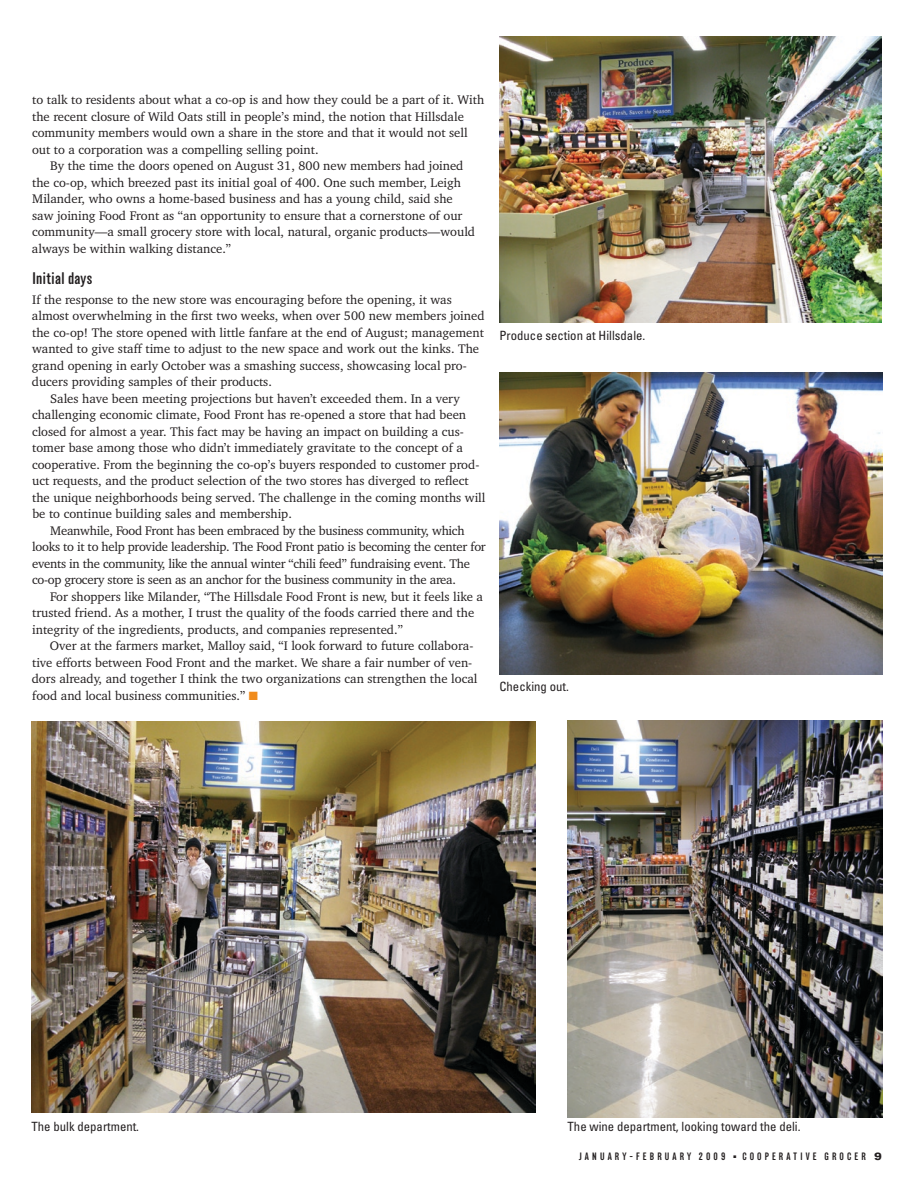
<style>
.page{position:relative;width:918px;height:1188px;background:#fff}
.page>*{position:absolute;margin:0;border:0;box-sizing:border-box;transform-origin:0 0}
.t1{font:500 16.5px "Elderkin";letter-spacing:.025em;color:#231f20}
.t2{font:12.75px "Charter IT Cby BT";color:#231f20}
.t3{font:12.75px "Charter IT Cby BT";letter-spacing:-.02em;color:#231f20}
.t4{font:condensed 12.75px "Univers";color:#231f20}
.t5{font:500 10.5px "Elderkin";letter-spacing:.3em;color:#231f20}
.s1{color:#f08b1d}
.s2{font-family:"Univers";font-weight:900;font-stretch:expanded}
</style>
<div class="page">
<img style="left:500px;top:36px;width:382px;height:287px">
<img style="left:567px;top:720px;width:315px;height:397px">
<img style="left:32px;top:722px;width:504px;height:391px">
<img style="left:500px;top:372px;width:382px;height:303px">
<p class="t2" style="left:32px;top:92px;width:454px">to talk to residents about what a co-op is and how they could be a part of it. With</p>
<p class="t2" style="left:32px;top:108px;width:433px">the recent closure of Wild Oats still in people’s mind, the notion that Hillsdale</p>
<p class="t2" style="left:32px;top:125px;width:437px">community members would own a share in the store and that it would not sell</p>
<p class="t2" style="left:32px;top:141px;width:288px">out to a corporation was a compelling selling point.</p>
<p class="t2" style="left:50px;top:158px;width:415px">By the time the doors opened on August 31, 800 new members had joined</p>
<p class="t2" style="left:32px;top:174px;width:430px">the co-op, which breezed past its initial goal of 400. One such member, Leigh</p>
<p class="t2" style="left:32px;top:191px;width:422px">Milander, who owns a home-based business and has a young child, said she</p>
<p class="t2" style="left:32px;top:207px;width:432px">saw joining Food Front as “an opportunity to ensure that a cornerstone of our</p>
<p class="t2" style="left:32px;top:224px;width:445px">community—a small grocery store with local, natural, organic products—would</p>
<p class="t2" style="left:32px;top:240px;width:201px">always be within walking distance.”</p>
<p class="t1" style="left:32px;top:269px;width:61px">INITIAL DAYS</p>
<p class="t2" style="left:32px;top:292px;width:421px">If the response to the new store was encouraging before the opening, it was</p>
<p class="t2" style="left:32px;top:308px;width:454px">almost overwhelming in the first two weeks, when over 500 new members joined</p>
<p class="t2" style="left:32px;top:325px;width:453px">the co-op! The store opened with little fanfare at the end of August; management</p>
<p class="t2" style="left:32px;top:341px;width:449px">wanted to give staff time to adjust to the new space and work out the kinks. The</p>
<p class="t2" style="left:32px;top:358px;width:436px">grand opening in early October was a smashing success, showcasing local pro-</p>
<p class="t2" style="left:32px;top:374px;width:242px">ducers providing samples of their products.</p>
<p class="t2" style="left:50px;top:391px;width:411px">Sales have been meeting projections but haven’t exceeded them. In a very</p>
<p class="t2" style="left:32px;top:407px;width:436px">challenging economic climate, Food Front has re-opened a store that had been</p>
<p class="t2" style="left:32px;top:424px;width:433px">closed for almost a year. This fact may be having an impact on building a cus-</p>
<p class="t2" style="left:32px;top:440px;width:432px">tomer base among those who didn’t immediately gravitate to the concept of a</p>
<p class="t2" style="left:32px;top:457px;width:449px">cooperative. From the beginning the co-op’s buyers responded to customer prod-</p>
<p class="t2" style="left:32px;top:473px;width:438px">uct requests, and the product selection of the two stores has diverged to reflect</p>
<p class="t2" style="left:32px;top:490px;width:455px">the unique neighborhoods being served. The challenge in the coming months will</p>
<p class="t2" style="left:32px;top:506px;width:261px">be to continue building sales and membership.</p>
<p class="t3" style="left:50px;top:523px;width:416px">Meanwhile, Food Front has been embraced by the business community, which</p>
<p class="t3" style="left:32px;top:539px;width:455px">looks to it to help provide leadership. The Food Front patio is becoming the center for</p>
<p class="t3" style="left:32px;top:556px;width:440px">events in the community, like the annual winter “chili feed” fundraising event. The</p>
<p class="t3" style="left:32px;top:572px;width:425px">co-op grocery store is seen as an anchor for the business community in the area.</p>
<p class="t2" style="left:50px;top:589px;width:434px">For shoppers like Milander, “The Hillsdale Food Front is new, but it feels like a</p>
<p class="t2" style="left:32px;top:605px;width:444px">trusted friend. As a mother, I trust the quality of the foods carried there and the</p>
<p class="t2" style="left:32px;top:622px;width:372px">integrity of the ingredients, products, and companies represented.”</p>
<p class="t2" style="left:50px;top:638px;width:425px">Over at the farmers market, Malloy said, “I look forward to future collabora-</p>
<p class="t2" style="left:32px;top:655px;width:442px">tive efforts between Food Front and the market. We share a fair number of ven-</p>
<p class="t2" style="left:32px;top:671px;width:447px">dors already, and together I think the two organizations can strengthen the local</p>
<p class="t2" style="left:32px;top:688px;width:227px">food and local business communities.” <span class="s1">■</span></p>
<p class="t4" style="left:500px;top:327px;width:147px">Produce section at Hillsdale.</p>
<p class="t4" style="left:500px;top:678px;width:71px">Checking out.</p>
<p class="t4" style="left:32px;top:1118px;width:109px">The bulk department.</p>
<p class="t4" style="left:568px;top:1118px;width:234px">The wine department, looking toward the deli.</p>
<p class="t5" style="left:579px;top:1151px;width:148px">JAN UAR Y-FEBR UAR Y 2009</p>
<p class="t5" style="left:734px;top:1151px;width:150px">■ COOPERA TIVE GR OCER <span class="s2">9</span></p>
</div>
